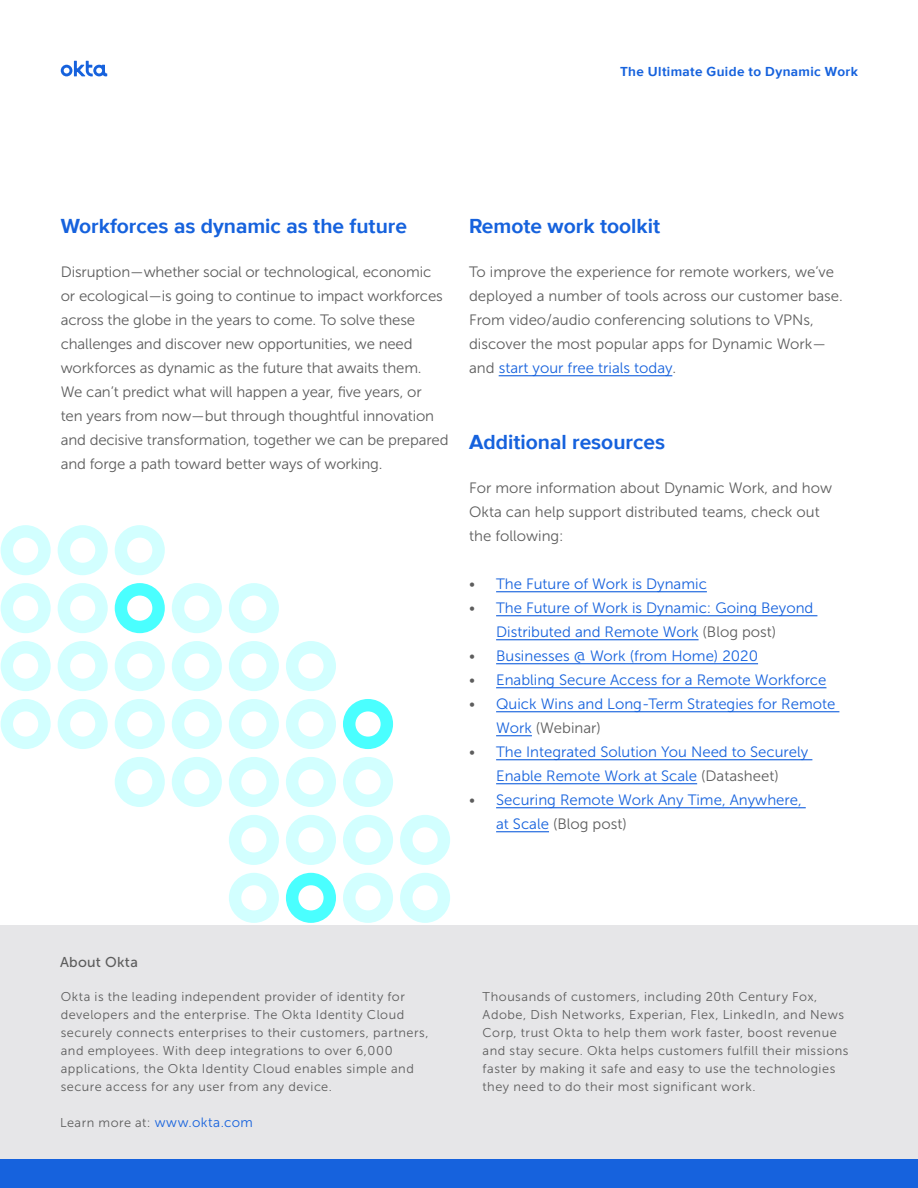
<style>
.page{position:relative;width:918px;height:1188px;background:#fff}
.page>*{position:absolute;margin:0;border:0;box-sizing:border-box;transform-origin:0 0}
.t1{font:700 21px "Proxima Nova";color:#1662dd}
.t2{font:15px/24px "Museo Sans 300";letter-spacing:-.01em;color:#5d5d5d}
.t3{font:15px/24px "Museo Sans 300";color:#1662dd}
.t4{font:14.25px "Museo Sans 500";letter-spacing:.02em;color:#5d5d5d}
.t5{font:700 13.5px "Proxima Nova";letter-spacing:.03em;color:#1662dd}
.t6{font:12.75px/18px "Museo Sans 300";letter-spacing:.04em;color:#5d5d5d}
.s1{color:#1662dd}
.s2{color:#5d5d5d}
.s3{font-size:13.5px;color:#1662dd}
</style>
<div class="page">
<div style="left:0;top:925px;width:918px;height:263px;background:#e6e6e8"></div>
<svg style="left:61px;top:61px;width:46px;height:15px"></svg>
<div style="left:0;top:1160px;width:918px;height:28px;background:#1662dd"></div>
<hr style="left:499px;top:375px;width:173px;height:1px;background:#1662dd">
<svg style="left:400px;top:873px;width:50px;height:50px"></svg>
<svg style="left:343px;top:873px;width:50px;height:50px"></svg>
<svg style="left:286px;top:873px;width:50px;height:50px"></svg>
<svg style="left:229px;top:873px;width:50px;height:50px"></svg>
<svg style="left:400px;top:815px;width:50px;height:50px"></svg>
<svg style="left:343px;top:815px;width:50px;height:50px"></svg>
<svg style="left:286px;top:815px;width:50px;height:50px"></svg>
<svg style="left:229px;top:815px;width:50px;height:50px"></svg>
<svg style="left:343px;top:757px;width:50px;height:50px"></svg>
<svg style="left:286px;top:757px;width:50px;height:50px"></svg>
<svg style="left:229px;top:757px;width:50px;height:50px"></svg>
<svg style="left:172px;top:757px;width:50px;height:50px"></svg>
<svg style="left:115px;top:757px;width:50px;height:50px"></svg>
<svg style="left:343px;top:699px;width:50px;height:50px"></svg>
<svg style="left:286px;top:699px;width:50px;height:50px"></svg>
<svg style="left:229px;top:699px;width:50px;height:50px"></svg>
<svg style="left:172px;top:699px;width:50px;height:50px"></svg>
<svg style="left:115px;top:699px;width:50px;height:50px"></svg>
<svg style="left:58px;top:699px;width:50px;height:50px"></svg>
<svg style="left:1px;top:699px;width:50px;height:50px"></svg>
<svg style="left:286px;top:641px;width:50px;height:50px"></svg>
<svg style="left:229px;top:641px;width:50px;height:50px"></svg>
<svg style="left:172px;top:641px;width:50px;height:50px"></svg>
<svg style="left:115px;top:641px;width:50px;height:50px"></svg>
<svg style="left:58px;top:641px;width:50px;height:50px"></svg>
<svg style="left:1px;top:641px;width:50px;height:50px"></svg>
<svg style="left:229px;top:583px;width:50px;height:50px"></svg>
<svg style="left:172px;top:583px;width:50px;height:50px"></svg>
<svg style="left:115px;top:583px;width:50px;height:50px"></svg>
<svg style="left:58px;top:583px;width:50px;height:50px"></svg>
<svg style="left:1px;top:583px;width:50px;height:50px"></svg>
<svg style="left:115px;top:525px;width:50px;height:50px"></svg>
<svg style="left:58px;top:525px;width:50px;height:50px"></svg>
<svg style="left:1px;top:525px;width:50px;height:50px"></svg>
<hr style="left:496px;top:591px;width:211px;height:1px;background:#1662dd">
<hr style="left:496px;top:615px;width:321px;height:1px;background:#1662dd">
<hr style="left:496px;top:639px;width:203px;height:1px;background:#1662dd">
<hr style="left:496px;top:663px;width:262px;height:1px;background:#1662dd">
<hr style="left:496px;top:687px;width:330px;height:1px;background:#1662dd">
<hr style="left:496px;top:711px;width:343px;height:1px;background:#1662dd">
<hr style="left:496px;top:735px;width:36px;height:1px;background:#1662dd">
<hr style="left:496px;top:759px;width:316px;height:1px;background:#1662dd">
<hr style="left:496px;top:783px;width:201px;height:1px;background:#1662dd">
<hr style="left:496px;top:807px;width:310px;height:1px;background:#1662dd">
<hr style="left:496px;top:831px;width:53px;height:1px;background:#1662dd">
<p class="t5" style="left:620px;top:64px;width:239px">The Ultimate Guide to Dynamic Work</p>
<h1 class="t1" style="left:61px;top:214px;width:348px">Workforces as dynamic as the future</h1>
<p class="t2" style="left:61px;top:260px;width:389px">Disruption—whether social or technological, economic or ecological—is going to continue to impact workforces across the globe in the years to come. To solve these challenges and discover new opportunities, we need workforces as dynamic as the future that awaits them.<br>We can’t predict what will happen a year, five years, or<br>ten years from now—but through thoughtful innovation and decisive transformation, together we can be prepared and forge a path toward better ways of working.</p>
<h1 class="t1" style="left:469px;top:214px;width:193px">Remote work toolkit</h1>
<p class="t2" style="left:469px;top:260px;width:375px">To improve the experience for remote workers, we’ve deployed a number of tools across our customer base.<br>From video/audio conferencing solutions to VPNs, discover the most popular apps for Dynamic Work— and <span class="s1">start your free trials today</span>.</p>
<h1 class="t1" style="left:469px;top:430px;width:198px">Additional resources</h1>
<p class="t2" style="left:469px;top:476px;width:364px">For more information about Dynamic Work, and how<br>Okta can help support distributed teams, check out the following:</p>
<p class="t3" style="left:469px;top:572px;width:239px"><span class="s2">•</span> The Future of Work is Dynamic</p>
<p class="t3" style="left:496px;top:596px;width:319px;text-indent:-27px"><span class="s2">•</span> The Future of Work is Dynamic: Going Beyond<br>Distributed and Remote Work <span class="s2">(Blog post)</span></p>
<p class="t3" style="left:469px;top:644px;width:290px"><span class="s2">•</span> Businesses @ Work (from Home) 2020</p>
<p class="t3" style="left:469px;top:668px;width:359px"><span class="s2">•</span> Enabling Secure Access for a Remote Workforce</p>
<p class="t3" style="left:496px;top:692px;width:341px;text-indent:-27px"><span class="s2">•</span> Quick Wins and Long-Term Strategies for Remote<br>Work <span class="s2">(Webinar)</span></p>
<p class="t3" style="left:469px;top:740px;width:341px;text-align:center"><span class="s2">•</span> The Integrated Solution You Need to Securely<br>Enable Remote Work at Scale <span class="s2">(Datasheet)</span></p>
<p class="t3" style="left:496px;top:788px;width:307px;text-indent:-27px"><span class="s2">•</span> Securing Remote Work Any Time, Anywhere, at Scale <span class="s2">(Blog post)</span></p>
<p class="t4" style="left:60px;top:955px;width:79px">About Okta</p>
<p class="t6" style="left:61px;top:988px;width:369px">Okta is the leading independent provider of identity for developers and the enterprise. The Okta Identity Cloud securely connects enterprises to their customers, partners, and employees. With deep integrations to over 6,000 applications, the Okta Identity Cloud enables simple and secure access for any user from any device.</p>
<p class="t6" style="left:483px;top:988px;width:367px">Thousands of customers, including 20th Century Fox, Adobe, Dish Networks, Experian, Flex, LinkedIn, and News Corp, trust Okta to help them work faster, boost revenue and stay secure. Okta helps customers fulfill their missions faster by making it safe and easy to use the technologies they need to do their most significant work.</p>
<p class="t6" style="left:60px;top:1114px;width:194px">Learn more at: <span class="s3">www.okta.com</span></p>
</div>
